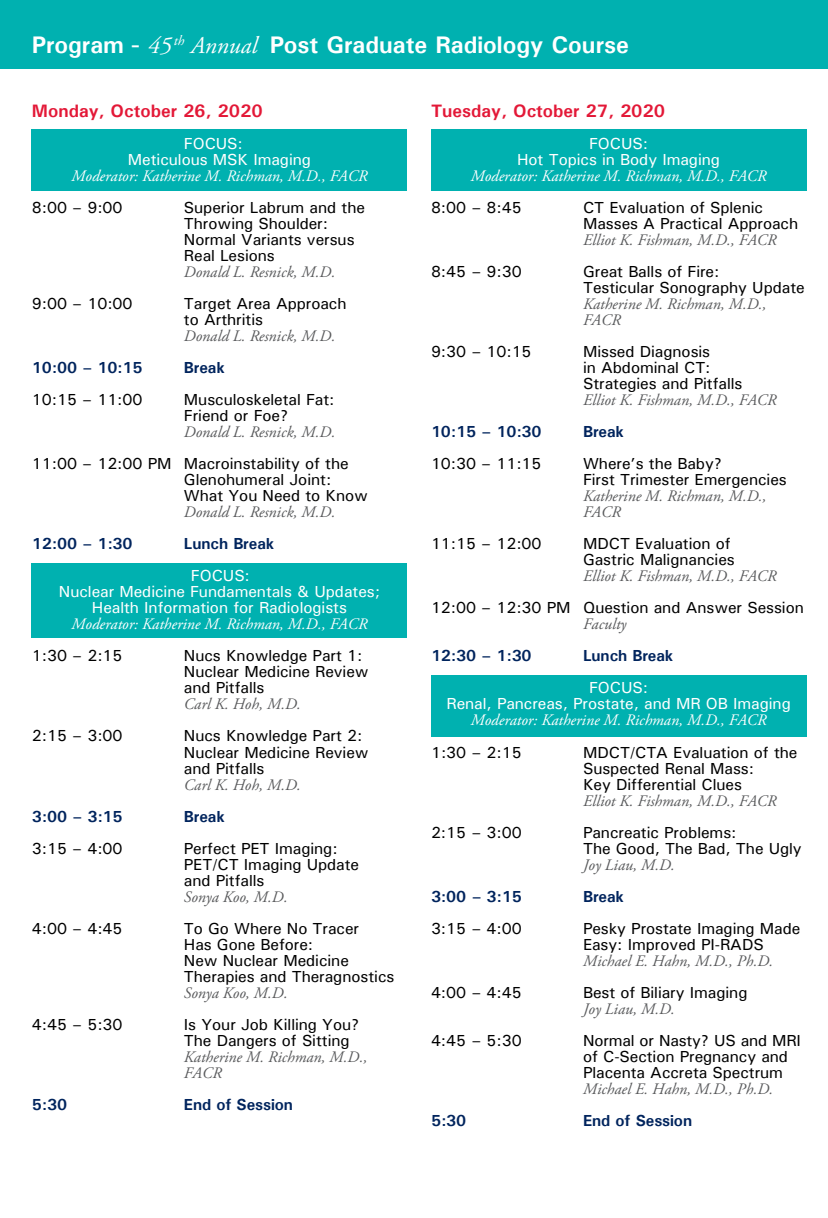
<style>
.page{position:relative;width:828px;height:1218px;background:#fff}
.page>*{position:absolute;margin:0;border:0;box-sizing:border-box;transform-origin:0 0}
.t1{font:700 24px "Univers";color:#fff}
.t2{font:700 18px "Univers";color:#e31837}
.t3{font:500 16px/16px "Univers";letter-spacing:-.005em;color:#000}
.t4{font:italic 16px/16px "Adobe Garamond Pro";color:#58595b}
.t5{font:500 16px/16px "Univers";letter-spacing:-.005em;color:#fff;text-align:center}
.t6{font:italic 16px "Adobe Garamond Pro";color:#fff}
.t7{font:700 16px "Univers";letter-spacing:-.005em;color:#00245d}
.s1{font-family:"Helvetica Neue";font-weight:400}
.s2{font-family:"Adobe Garamond";font-weight:400;font-style:italic}
</style>
<div class="page">
<div style="left:32px;top:129px;width:375px;height:61px;background:#00b1b0"></div>
<div style="left:431px;top:129px;width:375px;height:61px;background:#00b1b0"></div>
<div style="left:431px;top:675px;width:375px;height:61px;background:#00b1b0"></div>
<div style="left:32px;top:563px;width:375px;height:75px;background:#00b1b0"></div>
<div style="left:0;top:0;width:828px;height:69px;background:#00b1b0"></div>
<h1 class="t1" style="left:32px;top:30px;width:598px">Program <span class="s1">-</span> <span class="s2">45</span> <sup>th</sup> <span class="s2">Annual</span> Post Graduate Radiology Course</h1>
<p class="t2" style="left:32px;top:99px;width:232px">Monday, October 26, 2020</p>
<p class="t5" style="left:128px;top:135px;width:185px;text-align:left;text-indent:56px">FOCUS:<br>Meticulous MSK Imaging</p>
<p class="t6" style="left:72px;top:166px;width:297px">Moderator: Katherine M. Richman, M.D., FACR</p>
<p class="t3" style="left:32px;top:199px;width:92px">8:00 – 9:00</p>
<p class="t3" style="left:184px;top:199px;width:182px">Superior Labrum and the<br>Throwing Shoulder:<br>Normal Variants versus<br>Real Lesions</p>
<p class="t4" style="left:184px;top:264px;width:153px">Donald L. Resnick, M.D.</p>
<p class="t3" style="left:32px;top:295px;width:102px">9:00 – 10:00</p>
<p class="t3" style="left:184px;top:295px;width:164px">Target Area Approach to Arthritis</p>
<p class="t4" style="left:184px;top:328px;width:153px">Donald L. Resnick, M.D.</p>
<p class="t7" style="left:32px;top:357px;width:112px">10:00 – 10:15</p>
<p class="t7" style="left:184px;top:357px;width:42px">Break</p>
<p class="t3" style="left:32px;top:391px;width:112px">10:15 – 11:00</p>
<p class="t3" style="left:184px;top:391px;width:152px">Musculoskeletal Fat:<br>Friend or Foe?</p>
<p class="t4" style="left:184px;top:424px;width:153px">Donald L. Resnick, M.D.</p>
<p class="t3" style="left:184px;top:455px;width:186px;text-indent:-152px">11:00 – 12:00 PM Macroinstability of the<br>Glenohumeral Joint:<br>What You Need to Know</p>
<p class="t4" style="left:184px;top:504px;width:153px">Donald L. Resnick, M.D.</p>
<p class="t7" style="left:32px;top:533px;width:102px">12:00 – 1:30</p>
<p class="t7" style="left:184px;top:533px;width:92px">Lunch Break</p>
<p class="t5" style="left:59px;top:567px;width:322px">FOCUS:<br>Nuclear Medicine Fundamentals &amp; Updates;<br>Health Information for Radiologists</p>
<p class="t6" style="left:72px;top:614px;width:297px">Moderator: Katherine M. Richman, M.D., FACR</p>
<p class="t3" style="left:32px;top:647px;width:92px">1:30 – 2:15</p>
<p class="t3" style="left:184px;top:647px;width:186px">Nucs Knowledge Part 1:<br>Nuclear Medicine Review and Pitfalls</p>
<p class="t4" style="left:184px;top:696px;width:118px">Carl K. Hoh, M.D.</p>
<p class="t3" style="left:32px;top:727px;width:92px">2:15 – 3:00</p>
<p class="t3" style="left:184px;top:727px;width:186px">Nucs Knowledge Part 2:<br>Nuclear Medicine Review and Pitfalls</p>
<p class="t4" style="left:184px;top:776px;width:118px">Carl K. Hoh, M.D.</p>
<p class="t7" style="left:32px;top:805px;width:92px">3:00 – 3:15</p>
<p class="t7" style="left:184px;top:805px;width:42px">Break</p>
<p class="t3" style="left:32px;top:839px;width:92px">3:15 – 4:00</p>
<p class="t3" style="left:184px;top:839px;width:177px">Perfect PET Imaging:<br>PET/CT Imaging Update and Pitfalls</p>
<p class="t4" style="left:184px;top:888px;width:105px">Sonya Koo, M.D.</p>
<p class="t3" style="left:32px;top:919px;width:92px">4:00 – 4:45</p>
<p class="t3" style="left:184px;top:919px;width:212px">To Go Where No Tracer<br>Has Gone Before:<br>New Nuclear Medicine<br>Therapies and Theragnostics</p>
<p class="t4" style="left:184px;top:984px;width:105px">Sonya Koo, M.D.</p>
<p class="t3" style="left:32px;top:1015px;width:92px">4:45 – 5:30</p>
<p class="t3" style="left:184px;top:1015px;width:177px">Is Your Job Killing You?<br>The Dangers of Sitting</p>
<p class="t4" style="left:184px;top:1048px;width:185px">Katherine M. Richman, M.D.,<br>FACR</p>
<p class="t7" style="left:32px;top:1093px;width:37px">5:30</p>
<p class="t7" style="left:184px;top:1093px;width:111px">End of Session</p>
<p class="t2" style="left:431px;top:99px;width:236px">Tuesday, October 27, 2020</p>
<p class="t5" style="left:517px;top:135px;width:204px">FOCUS:<br>Hot Topics in Body Imaging</p>
<p class="t6" style="left:471px;top:166px;width:297px">Moderator: Katherine M. Richman, M.D., FACR</p>
<p class="t3" style="left:431px;top:199px;width:92px">8:00 – 8:45</p>
<p class="t3" style="left:583px;top:199px;width:217px">CT Evaluation of Splenic<br>Masses A Practical Approach</p>
<p class="t4" style="left:583px;top:232px;width:195px">Elliot K. Fishman, M.D., FACR</p>
<p class="t3" style="left:431px;top:263px;width:92px">8:45 – 9:30</p>
<p class="t3" style="left:583px;top:263px;width:223px">Great Balls of Fire:<br>Testicular Sonography Update</p>
<p class="t4" style="left:583px;top:296px;width:185px">Katherine M. Richman, M.D.,<br>FACR</p>
<p class="t3" style="left:431px;top:343px;width:102px">9:30 – 10:15</p>
<p class="t3" style="left:583px;top:343px;width:161px">Missed Diagnosis<br>in Abdominal CT:<br>Strategies and Pitfalls</p>
<p class="t4" style="left:583px;top:392px;width:195px">Elliot K. Fishman, M.D., FACR</p>
<p class="t7" style="left:431px;top:421px;width:112px">10:15 – 10:30</p>
<p class="t7" style="left:583px;top:421px;width:42px">Break</p>
<p class="t3" style="left:431px;top:455px;width:112px">10:30 – 11:15</p>
<p class="t3" style="left:583px;top:455px;width:205px">Where’s the Baby?<br>First Trimester Emergencies</p>
<p class="t4" style="left:583px;top:488px;width:185px">Katherine M. Richman, M.D.,<br>FACR</p>
<p class="t3" style="left:431px;top:535px;width:112px">11:15 – 12:00</p>
<p class="t3" style="left:583px;top:535px;width:153px">MDCT Evaluation of<br>Gastric Malignancies</p>
<p class="t4" style="left:583px;top:568px;width:195px">Elliot K. Fishman, M.D., FACR</p>
<p class="t3" style="left:431px;top:599px;width:374px">12:00 – 12:30 PM Question and Answer Session</p>
<p class="t4" style="left:583px;top:616px;width:45px">Faculty</p>
<p class="t7" style="left:431px;top:645px;width:102px">12:30 – 1:30</p>
<p class="t7" style="left:583px;top:645px;width:92px">Lunch Break</p>
<p class="t5" style="left:446px;top:679px;width:346px">FOCUS:<br>Renal, Pancreas, Prostate, and MR OB Imaging</p>
<p class="t6" style="left:471px;top:710px;width:297px">Moderator: Katherine M. Richman, M.D., FACR</p>
<p class="t3" style="left:431px;top:743px;width:92px">1:30 – 2:15</p>
<p class="t3" style="left:583px;top:743px;width:216px">MDCT/CTA Evaluation of the<br>Suspected Renal Mass:<br>Key Differential Clues</p>
<p class="t4" style="left:583px;top:792px;width:195px">Elliot K. Fishman, M.D., FACR</p>
<p class="t3" style="left:431px;top:823px;width:92px">2:15 – 3:00</p>
<p class="t3" style="left:583px;top:823px;width:220px">Pancreatic Problems:<br>The Good, The Bad, The Ugly</p>
<p class="t4" style="left:583px;top:856px;width:93px">Joy Liau, M.D.</p>
<p class="t7" style="left:431px;top:885px;width:92px">3:00 – 3:15</p>
<p class="t7" style="left:583px;top:885px;width:42px">Break</p>
<p class="t3" style="left:431px;top:919px;width:92px">3:15 – 4:00</p>
<p class="t3" style="left:583px;top:919px;width:219px">Pesky Prostate Imaging Made<br>Easy: Improved PI-RADS</p>
<p class="t4" style="left:583px;top:952px;width:192px">Michael E. Hahn, M.D., Ph.D.</p>
<p class="t3" style="left:431px;top:983px;width:92px">4:00 – 4:45</p>
<p class="t3" style="left:583px;top:983px;width:166px">Best of Biliary Imaging</p>
<p class="t4" style="left:583px;top:1000px;width:93px">Joy Liau, M.D.</p>
<p class="t3" style="left:431px;top:1031px;width:92px">4:45 – 5:30</p>
<p class="t3" style="left:583px;top:1031px;width:219px">Normal or Nasty? US and MRI of C-Section Pregnancy and<br>Placenta Accreta Spectrum</p>
<p class="t4" style="left:583px;top:1080px;width:192px">Michael E. Hahn, M.D., Ph.D.</p>
<p class="t7" style="left:431px;top:1109px;width:37px">5:30</p>
<p class="t7" style="left:583px;top:1109px;width:111px">End of Session</p>
</div>
